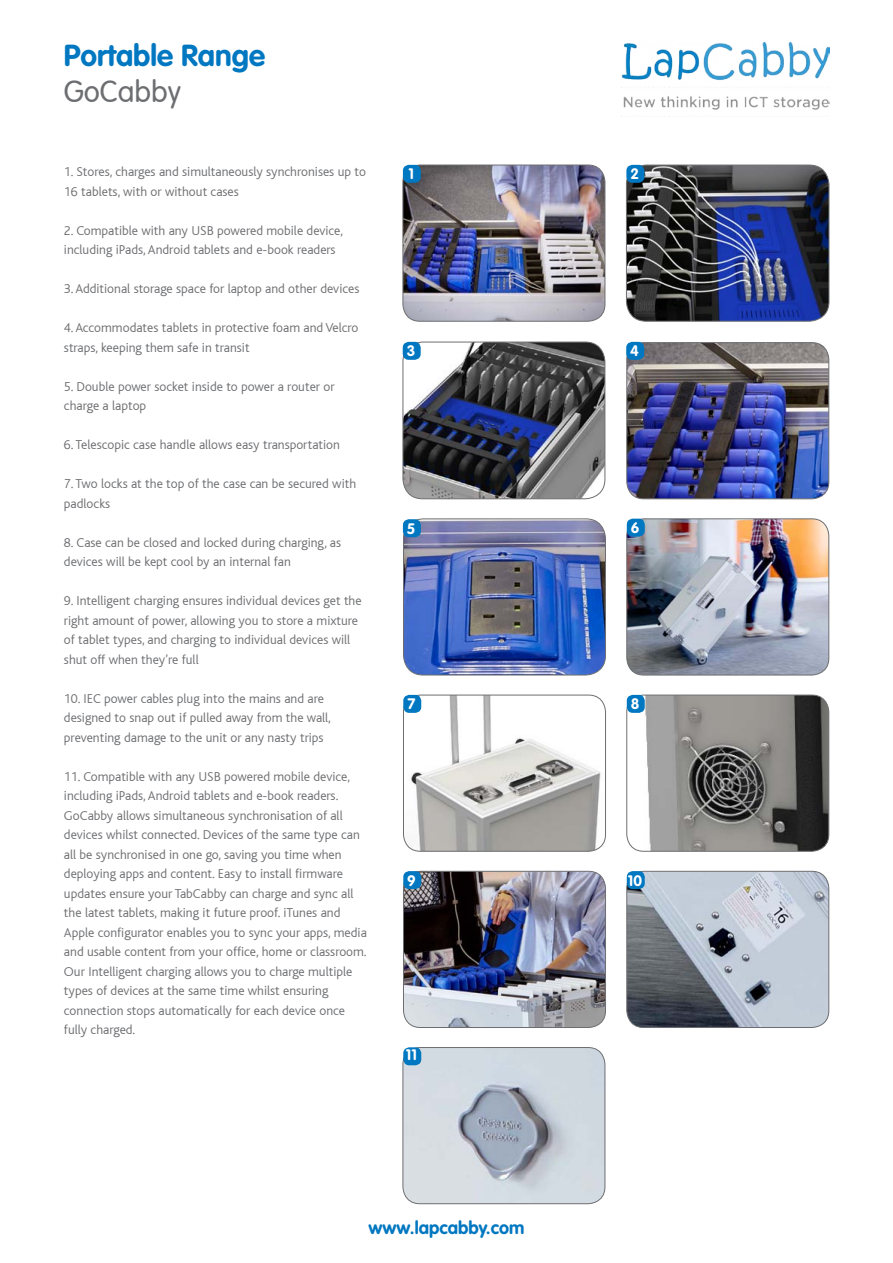
<style>
.page{position:relative;width:893px;height:1263px;background:#fff}
.page>*{position:absolute;margin:0;border:0;box-sizing:border-box;transform-origin:0 0}
.t1{font:700 30px "VAG Rounded Std";color:#0077c1}
.t2{font:300 30px "VAG Rounded";color:#6d6e71}
.t3{font:700 18px "VAG Rounded Std";color:#0077c1}
.t4{font:700 15px "VAG Rounded Std";color:#fff}
.t5{font:300 13.5px/19.5px "Bliss";color:#6d6e71}
</style>
<div class="page">
<img style="left:403px;top:519px;width:202px;height:156px">
<div style="left:403px;top:519px;width:203px;height:156px;border:1px solid #6d6e71;border-radius:20px"></div>
<img style="left:403px;top:342px;width:202px;height:157px">
<div style="left:403px;top:342px;width:202px;height:157px;border:1px solid #6d6e71;border-radius:20px"></div>
<img style="left:626px;top:165px;width:203px;height:156px">
<div style="left:626px;top:165px;width:203px;height:156px;border:1px solid #6d6e71;border-radius:20px"></div>
<img style="left:403px;top:1047px;width:202px;height:157px">
<div style="left:403px;top:1047px;width:202px;height:157px;border:1px solid #6d6e71;border-radius:17px"></div>
<img style="left:627px;top:871px;width:202px;height:156px">
<div style="left:627px;top:871px;width:202px;height:157px;border:1px solid #6d6e71;border-radius:17px"></div>
<img style="left:627px;top:695px;width:202px;height:156px">
<div style="left:627px;top:695px;width:202px;height:156px;border:1px solid #6d6e71;border-radius:17px"></div>
<img style="left:403px;top:695px;width:202px;height:156px">
<div style="left:403px;top:695px;width:203px;height:156px;border:1px solid #6d6e71;border-radius:17px"></div>
<img style="left:403px;top:165px;width:202px;height:156px">
<div style="left:403px;top:165px;width:202px;height:156px;border:1px solid #6d6e71;border-radius:17px"></div>
<img style="left:627px;top:343px;width:202px;height:156px">
<div style="left:627px;top:342px;width:202px;height:157px;border:1px solid #6d6e71;border-radius:17px"></div>
<img style="left:403px;top:871px;width:202px;height:156px">
<div style="left:403px;top:871px;width:203px;height:157px;border:1px solid #6d6e71;border-radius:17px"></div>
<img style="left:627px;top:519px;width:202px;height:156px">
<div style="left:627px;top:519px;width:202px;height:156px;border:1px solid #6d6e71;border-radius:17px"></div>
<div style="left:403px;top:695px;width:18px;height:18px;background:#0077c1;border-radius:6px"></div>
<div style="left:627px;top:695px;width:18px;height:18px;background:#0077c1;border-radius:6px"></div>
<div style="left:627px;top:519px;width:18px;height:18px;background:#0077c1;border-radius:6px"></div>
<div style="left:403px;top:519px;width:18px;height:18px;background:#0077c1;border-radius:6px"></div>
<div style="left:403px;top:871px;width:18px;height:18px;background:#0077c1;border-radius:6px"></div>
<div style="left:627px;top:871px;width:18px;height:18px;background:#0077c1;border-radius:6px"></div>
<div style="left:403px;top:1047px;width:18px;height:18px;background:#0077c1;border-radius:6px"></div>
<div style="left:403px;top:165px;width:18px;height:18px;background:#0077c1;border-radius:6px"></div>
<div style="left:626px;top:165px;width:18px;height:18px;background:#0077c1;border-radius:6px"></div>
<div style="left:403px;top:342px;width:18px;height:18px;background:#0077c1;border-radius:6px"></div>
<div style="left:626px;top:342px;width:18px;height:18px;background:#0077c1;border-radius:6px"></div>
<img style="left:621px;top:43px;width:208px;height:67px">
<h1 class="t1" style="left:64px;top:37px;width:203px">Portable Range</h1>
<h1 class="t2" style="left:64px;top:74px;width:119px">GoCabby</h1>
<p class="t5" style="left:64px;top:162px;width:304px">1. Stores, charges and simultaneously synchronises up to<br>16 tablets, with or without cases</p>
<p class="t5" style="left:64px;top:221px;width:281px">2. Compatible with any USB powered mobile device, including iPads, Android tablets and e-book readers</p>
<p class="t5" style="left:64px;top:279px;width:297px">3. Additional storage space for laptop and other devices</p>
<p class="t5" style="left:64px;top:318px;width:296px">4. Accommodates tablets in protective foam and Velcro straps, keeping them safe in transit</p>
<p class="t5" style="left:64px;top:377px;width:272px">5. Double power socket inside to power a router or charge a laptop</p>
<p class="t5" style="left:64px;top:435px;width:277px">6. Telescopic case handle allows easy transportation</p>
<p class="t5" style="left:64px;top:474px;width:294px">7. Two locks at the top of the case can be secured with padlocks</p>
<p class="t5" style="left:64px;top:533px;width:279px">8. Case can be closed and locked during charging, as devices will be kept cool by an internal fan</p>
<p class="t5" style="left:64px;top:591px;width:299px">9. Intelligent charging ensures individual devices get the right amount of power, allowing you to store a mixture of tablet types, and charging to individual devices will shut off when they’re full</p>
<p class="t5" style="left:64px;top:689px;width:269px">10. IEC power cables plug into the mains and are designed to snap out if pulled away from the wall, preventing damage to the unit or any nasty trips</p>
<p class="t5" style="left:64px;top:767px;width:304px">11. Compatible with any USB powered mobile device, including iPads, Android tablets and e-book readers.<br>GoCabby allows simultaneous synchronisation of all devices whilst connected. Devices of the same type can all be synchronised in one go, saving you time when deploying apps and content. Easy to install firmware updates ensure your TabCabby can charge and sync all the latest tablets, making it future proof. iTunes and Apple configurator enables you to sync your apps, media and usable content from your office, home or classroom.<br>Our Intelligent charging allows you to charge multiple types of devices at the same time whilst ensuring connection stops automatically for each device once fully charged.</p>
<p class="t4" style="left:408px;top:165px;width:7px">1</p>
<p class="t4" style="left:630px;top:165px;width:10px">2</p>
<p class="t4" style="left:407px;top:342px;width:10px">3</p>
<p class="t4" style="left:630px;top:342px;width:10px">4</p>
<p class="t4" style="left:407px;top:520px;width:10px">5</p>
<p class="t4" style="left:631px;top:519px;width:10px">6</p>
<p class="t4" style="left:407px;top:695px;width:10px">7</p>
<p class="t4" style="left:631px;top:695px;width:10px">8</p>
<p class="t4" style="left:407px;top:871px;width:10px">9</p>
<p class="t4" style="left:628px;top:871px;width:16px">10</p>
<p class="t4" style="left:406px;top:1046px;width:13px">11</p>
<h2 class="t3" style="left:368px;top:1217px;width:157px">www.lapcabby.com</h2>
</div>
